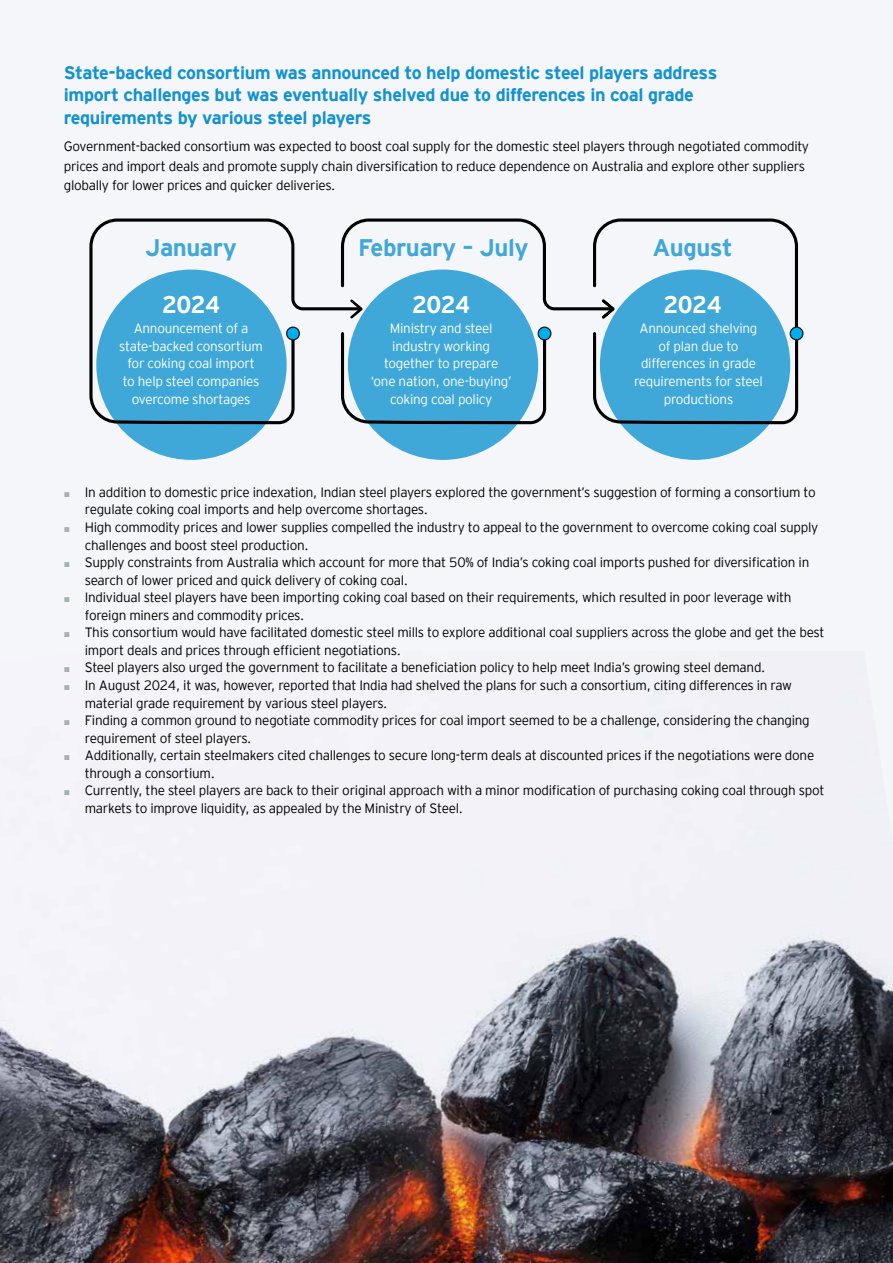
<style>
.page{position:relative;width:893px;height:1263px;background:#fff}
.page>*{position:absolute;margin:0;border:0;box-sizing:border-box;transform-origin:0 0}
.t1{font:700 24px "EY Interstate";letter-spacing:-.02em;color:#40a8d9}
.t2{font:700 24px "EY Interstate";letter-spacing:-.02em;color:#fff}
.t3{font:700 18px/22.5px "EY Interstate";letter-spacing:-.02em;color:#1192d1}
.t4{font:300 13.5px/17.5px "EY Interstate";letter-spacing:-.02em;color:#000}
.t5{font:300 13.5px/17.5px "EY Interstate";letter-spacing:-.02em;color:#fff;text-align:center}
.s1{font-family:"Arial";font-weight:400;font-size:10.5px;color:#a7afb5}
</style>
<div class="page">
<img style="left:0;top:651px;width:893px;height:612px">
<div style="left:96px;top:270px;width:191px;height:190px;background:#40a8d9;border-radius:50%"></div>
<svg style="left:89px;top:218px;width:250px;height:208px"></svg>
<svg style="left:287px;top:327px;width:12px;height:13px"></svg>
<div style="left:286px;top:326px;width:14px;height:14px;border:1px solid #1c1c1c;border-radius:50%"></div>
<div style="left:348px;top:270px;width:190px;height:190px;background:#40a8d9;border-radius:50%"></div>
<svg style="left:339px;top:218px;width:252px;height:208px"></svg>
<div style="left:538px;top:327px;width:13px;height:13px;background:#00aeef;border-radius:50%"></div>
<div style="left:538px;top:326px;width:13px;height:14px;border:1px solid #1c1c1c;border-radius:50%"></div>
<div style="left:600px;top:270px;width:190px;height:190px;background:#40a8d9;border-radius:50%"></div>
<svg style="left:591px;top:218px;width:209px;height:208px"></svg>
<div style="left:790px;top:327px;width:13px;height:13px;background:#00aeef;border-radius:50%"></div>
<div style="left:790px;top:326px;width:13px;height:14px;border:1px solid #1c1c1c;border-radius:50%"></div>
<h2 class="t3" style="left:64px;top:60px;width:655px">State-backed consortium was announced to help domestic steel players address import challenges but was eventually shelved due to differences in coal grade requirements by various steel players</h2>
<p class="t4" style="left:64px;top:136px;width:747px;line-height:19.5px">Government-backed consortium was expected to boost coal supply for the domestic steel players through negotiated commodity prices and import deals and promote supply chain diversification to reduce dependence on Australia and explore other suppliers globally for lower prices and quicker deliveries.</p>
<h1 class="t1" style="left:145px;top:230px;width:93px">January</h1>
<h1 class="t1" style="left:358px;top:230px;width:172px">February – July</h1>
<h1 class="t1" style="left:652px;top:230px;width:82px">August</h1>
<h1 class="t2" style="left:162px;top:287px;width:60px">2024</h1>
<h1 class="t2" style="left:412px;top:287px;width:60px">2024</h1>
<h1 class="t2" style="left:663px;top:287px;width:60px">2024</h1>
<p class="t5" style="left:119px;top:319px;width:145px">Announcement of a state-backed consortium for coking coal import<br>to help steel companies overcome shortages</p>
<p class="t5" style="left:371px;top:319px;width:142px">Ministry and steel industry working together to prepare ‘one nation, one-buying’ coking coal policy</p>
<p class="t5" style="left:634px;top:319px;width:130px">Announced shelving of plan due to differences in grade requirements for steel productions</p>
<p class="t4" style="left:85px;top:483px;width:732px;text-indent:-21px"><span class="s1">■</span> In addition to domestic price indexation, Indian steel players explored the government’s suggestion of forming a consortium to regulate coking coal imports and help overcome shortages.</p>
<p class="t4" style="left:85px;top:518px;width:735px;text-indent:-21px"><span class="s1">■</span> High commodity prices and lower supplies compelled the industry to appeal to the government to overcome coking coal supply challenges and boost steel production.</p>
<p class="t4" style="left:85px;top:553px;width:726px;text-indent:-21px"><span class="s1">■</span> Supply constraints from Australia which account for more that 50% of India’s coking coal imports pushed for diversification in search of lower priced and quick delivery of coking coal.</p>
<p class="t4" style="left:85px;top:588px;width:708px;text-indent:-21px"><span class="s1">■</span> Individual steel players have been importing coking coal based on their requirements, which resulted in poor leverage with foreign miners and commodity prices.</p>
<p class="t4" style="left:85px;top:623px;width:741px;text-indent:-21px"><span class="s1">■</span> This consortium would have facilitated domestic steel mills to explore additional coal suppliers across the globe and get the best import deals and prices through efficient negotiations.</p>
<p class="t4" style="left:64px;top:658px;width:703px"><span class="s1">■</span> Steel players also urged the government to facilitate a beneficiation policy to help meet India’s growing steel demand.</p>
<p class="t4" style="left:85px;top:676px;width:709px;text-indent:-21px"><span class="s1">■</span> In August 2024, it was, however, reported that India had shelved the plans for such a consortium, citing differences in raw material grade requirement by various steel players.</p>
<p class="t4" style="left:85px;top:711px;width:726px;text-indent:-21px"><span class="s1">■</span> Finding a common ground to negotiate commodity prices for coal import seemed to be a challenge, considering the changing requirement of steel players.</p>
<p class="t4" style="left:85px;top:746px;width:731px;text-indent:-21px"><span class="s1">■</span> Additionally, certain steelmakers cited challenges to secure long-term deals at discounted prices if the negotiations were done through a consortium.</p>
<p class="t4" style="left:85px;top:781px;width:741px;text-indent:-21px"><span class="s1">■</span> Currently, the steel players are back to their original approach with a minor modification of purchasing coking coal through spot markets to improve liquidity, as appealed by the Ministry of Steel.</p>
</div>
